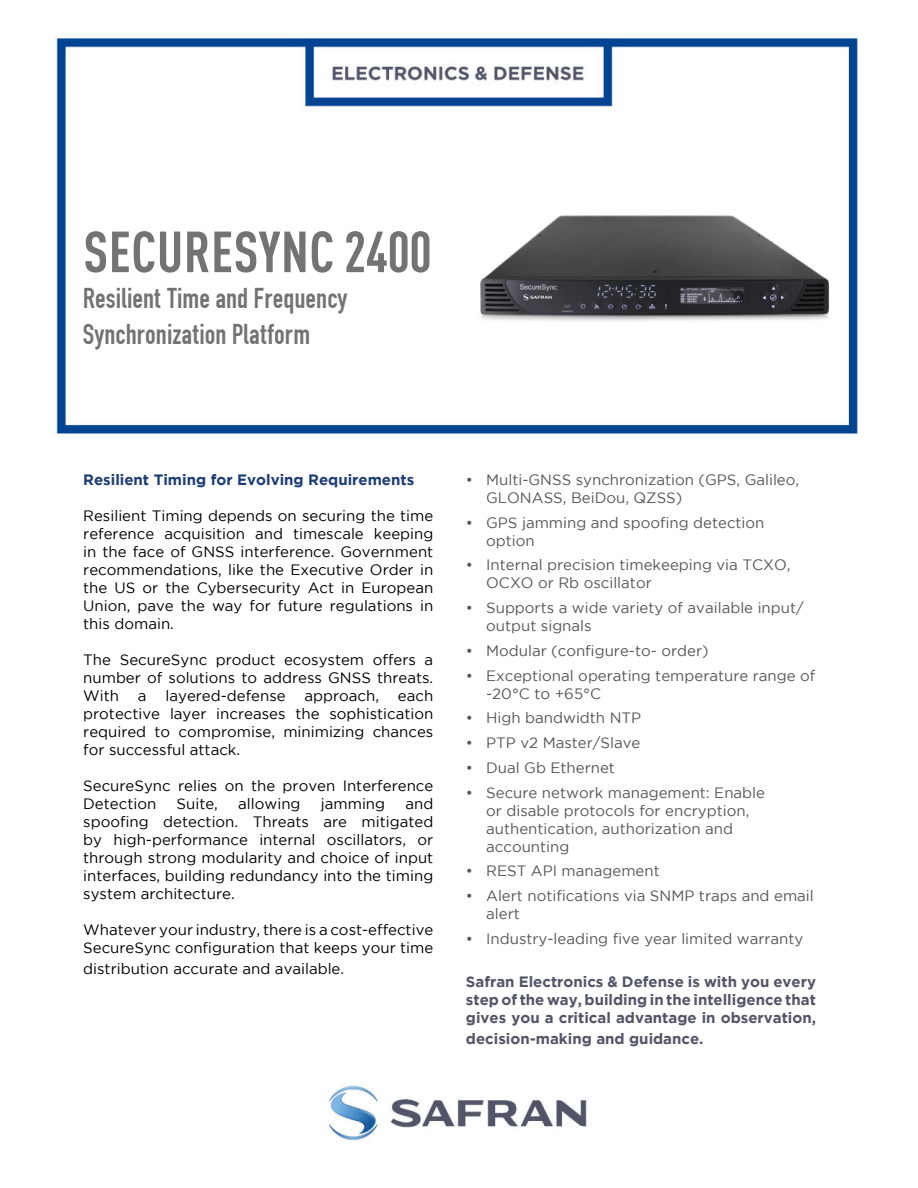
<style>
.page{position:relative;width:918px;height:1188px;background:#fff}
.page>*{position:absolute;margin:0;border:0;box-sizing:border-box;transform-origin:0 0}
.t1{font:700 condensed 57px "DIN Pro";letter-spacing:.01em;color:#747373}
.t2{font:30px/36px "DIN 1451 Engschrift Regular";color:#747373}
.t3{font:15px/18px "Gotham";color:#000;text-align:justify}
.t4{font:15px/18px "Gotham";color:#575756}
.t5{font:700 15px/18px "Gotham";color:#535668;text-align:justify}
.t6{font:700 15px "Gotham";color:#1d3d75}
</style>
<div class="page">
<img style="left:55px;top:35px;width:803px;height:1106px">
<img style="left:468px;top:195px;width:361px;height:146px">
<h1 class="t1" style="left:83px;top:219px;width:350px">SECURESYNC 2400</h1>
<h2 class="t2" style="left:83px;top:282px;width:266px">Resilient Time and Frequency<br>Synchronization Platform</h2>
<p class="t6" style="left:83px;top:474px;width:332px">Resilient Timing for Evolving Requirements</p>
<p class="t3" style="left:83px;top:507px;width:352px">Resilient Timing depends on securing the time reference acquisition and timescale keeping in the face of GNSS interference. Government recommendations, like the Executive Order in the US or the Cybersecurity Act in European Union, pave the way for future regulations in this domain.</p>
<p class="t3" style="left:83px;top:651px;width:352px">The SecureSync product ecosystem offers a number of solutions to address GNSS threats.<br>With</p>
<p class="t3" style="left:138px;top:687px;width:10px">a</p>
<p class="t3" style="left:166px;top:687px;width:122px">layered-defense</p>
<p class="t3" style="left:305px;top:687px;width:76px">approach,</p>
<p class="t3" style="left:83px;top:687px;width:352px;text-indent:315px">each protective layer increases the sophistication required to compromise, minimizing chances for successful attack.</p>
<p class="t3" style="left:83px;top:777px;width:352px">SecureSync relies on the proven Interference<br>Detection</p>
<p class="t3" style="left:83px;top:795px;width:352px;text-indent:322px">and spoofing detection. Threats are mitigated by high-performance internal oscillators, or through strong modularity and choice of input interfaces, building redundancy into the timing system architecture.</p>
<p class="t3" style="left:83px;top:921px;width:352px">Whatever your industry, there is a cost-effective<br>SecureSync configuration that keeps your time</p>
<p class="t3" style="left:83px;top:961px;width:262px">distribution accurate and available.</p>
<p class="t3" style="left:177px;top:795px;width:43px">Suite,</p>
<p class="t3" style="left:238px;top:795px;width:64px">allowing</p>
<p class="t3" style="left:321px;top:795px;width:66px">jamming</p>
<p class="t4" style="left:486px;top:471px;width:315px;text-indent:-20px">• Multi-GNSS synchronization (GPS, Galileo,<br>GLONASS, BeiDou, QZSS)</p>
<p class="t4" style="left:486px;top:514px;width:280px;text-indent:-20px">• GPS jamming and spoofing detection option</p>
<p class="t4" style="left:486px;top:557px;width:306px;text-indent:-20px">• Internal precision timekeeping via TCXO,<br>OCXO or Rb oscillator</p>
<p class="t4" style="left:486px;top:599px;width:319px;text-indent:-20px">• Supports a wide variety of available input/ output signals</p>
<p class="t4" style="left:466px;top:642px;width:244px">• Modular (configure-to- order)</p>
<p class="t4" style="left:486px;top:667px;width:331px;text-indent:-20px">• Exceptional operating temperature range of -20°C to +65°C</p>
<p class="t4" style="left:466px;top:710px;width:177px">• High bandwidth NTP</p>
<p class="t4" style="left:466px;top:734px;width:176px">• PTP v2 Master/Slave</p>
<p class="t4" style="left:466px;top:759px;width:151px">• Dual Gb Ethernet</p>
<p class="t4" style="left:486px;top:784px;width:280px;text-indent:-20px">• Secure network management: Enable or disable protocols for encryption, authentication, authorization and accounting</p>
<p class="t4" style="left:466px;top:863px;width:195px">• REST API management</p>
<p class="t4" style="left:486px;top:887px;width:329px;text-indent:-20px">• Alert notifications via SNMP traps and email alert</p>
<p class="t4" style="left:466px;top:930px;width:339px">• Industry-leading five year limited warranty</p>
<p class="t5" style="left:466px;top:973px;width:352px">Safran Electronics &amp; Defense is with you every step of the way, building in the intelligence that gives you a critical advantage in observation,</p>
<p class="t5" style="left:466px;top:1031px;width:239px">decision-making and guidance.</p>
</div>
